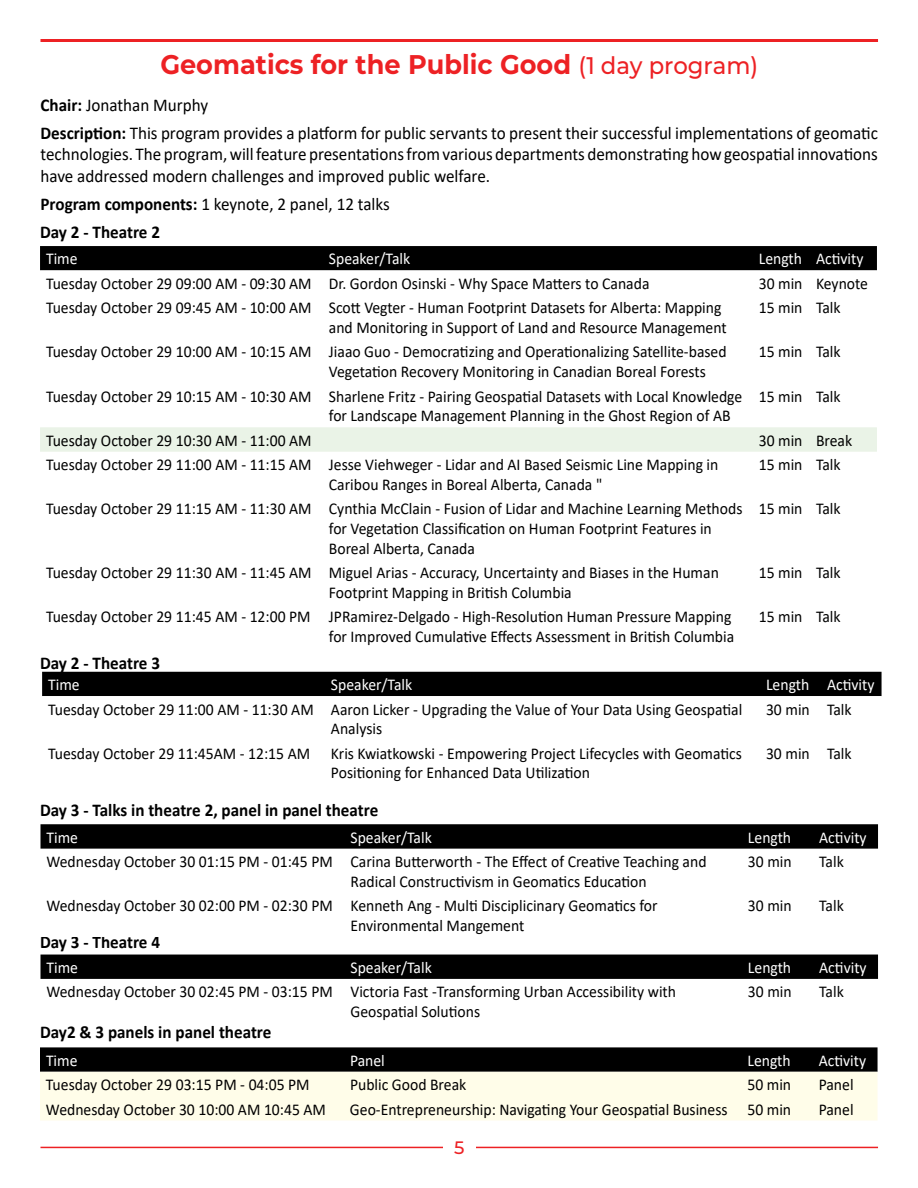
<style>
.page{position:relative;width:918px;height:1188px;background:#fff}
.page>*{position:absolute;margin:0;border:0;box-sizing:border-box;transform-origin:0 0}
.t1{font:700 27px "Montserrat";color:#ed2124;scale:.95 1}
.t2{font:18px/28.3px "Calibri";color:#000;scale:.95 1}
.t3{font:700 18px "Calibri";color:#000;scale:.95 1}
.t4{font:500 18px "Montserrat";color:#ed2124}
.t5{font:16.5px/19.8px "Calibri";color:#000;scale:.95 1}
.t6{font:16.5px "Calibri";color:#fff;scale:.95 1}
.s1{font-weight:500;font-size:24px}
.s2{font-weight:700}
</style>
<div class="page">
<hr style="left:40px;top:39px;width:838px;height:3px;background:#ed2124">
<hr style="left:40px;top:1147px;width:838px;height:1px;background:#ed2124">
<div style="left:443px;top:1137px;width:32px;height:28px;background:#fff"></div>
<div style="left:40px;top:955px;width:838px;height:24px;background:#000"></div>
<div style="left:40px;top:246px;width:837px;height:24px;background:#000"></div>
<div style="left:40px;top:427px;width:837px;height:25px;background:#eaf3e7"></div>
<div style="left:42px;top:672px;width:840px;height:24px;background:#000"></div>
<svg style="left:40px;top:1047px;width:838px;height:74px;background:#abaa9d"></svg>
<svg style="left:40px;top:824px;width:838px;height:25px;background:#060606"></svg>
<h1 class="t1" style="left:160px;top:45px;width:631px">Geomatics for the Public Good <span class="s1">(1 day program)</span></h1>
<p class="t2" style="left:40px;top:90px;width:883px"><span class="s2">Chair:</span> Jonathan Murphy<br><span class="s2">Description:</span> This program provides a platform for public servants to present their successful implementations of geomatic</p>
<p class="t2" style="left:40px;top:143px;width:883px;line-height:21.6px">technologies. The program, will feature presentations from various departments demonstrating how geospatial innovations have addressed modern challenges and improved public welfare.</p>
<p class="t2" style="left:40px;top:190px;width:369px"><span class="s2">Program components:</span> 1 keynote, 2 panel, 12 talks</p>
<p class="t3" style="left:40px;top:220px;width:128px">Day 2 - Theatre 2</p>
<p class="t6" style="left:46px;top:248px;width:35px">Time</p>
<p class="t6" style="left:329px;top:248px;width:87px">Speaker/Talk</p>
<p class="t6" style="left:759px;top:248px;width:112px">Length Activity</p>
<p class="t5" style="left:46px;top:273px;width:637px">Tuesday October 29 09:00 AM - 09:30 AM Dr. Gordon Osinski - Why Space Matters to Canada</p>
<p class="t5" style="left:759px;top:273px;width:117px">30 min Keynote</p>
<p class="t5" style="left:329px;top:297px;width:420px;text-indent:-283px">Tuesday October 29 09:45 AM - 10:00 AM Scott Vegter - Human Footprint Datasets for Alberta: Mapping and Monitoring in Support of Land and Resource Management</p>
<p class="t5" style="left:759px;top:297px;width:88px">15 min Talk</p>
<p class="t5" style="left:329px;top:342px;width:420px;text-indent:-283px">Tuesday October 29 10:00 AM - 10:15 AM Jiaao Guo - Democratizing and Operationalizing Satellite-based<br>Vegetation Recovery Monitoring in Canadian Boreal Forests</p>
<p class="t5" style="left:759px;top:342px;width:88px">15 min Talk</p>
<p class="t5" style="left:329px;top:386px;width:437px;text-indent:-283px">Tuesday October 29 10:15 AM - 10:30 AM Sharlene Fritz - Pairing Geospatial Datasets with Local Knowledge for Landscape Management Planning in the Ghost Region of AB</p>
<p class="t5" style="left:759px;top:386px;width:88px">15 min Talk</p>
<p class="t5" style="left:46px;top:430px;width:281px">Tuesday October 29 10:30 AM - 11:00 AM</p>
<p class="t5" style="left:759px;top:430px;width:100px">30 min Break</p>
<p class="t5" style="left:329px;top:454px;width:412px;text-indent:-283px">Tuesday October 29 11:00 AM - 11:15 AM Jesse Viehweger - Lidar and AI Based Seismic Line Mapping in<br>Caribou Ranges in Boreal Alberta, Canada "</p>
<p class="t5" style="left:759px;top:454px;width:88px">15 min Talk</p>
<p class="t5" style="left:329px;top:498px;width:437px;text-indent:-283px">Tuesday October 29 11:15 AM - 11:30 AM Cynthia McClain - Fusion of Lidar and Machine Learning Methods for Vegetation Classification on Human Footprint Features in<br>Boreal Alberta, Canada</p>
<p class="t5" style="left:759px;top:498px;width:88px">15 min Talk</p>
<p class="t5" style="left:329px;top:562px;width:412px;text-indent:-283px">Tuesday October 29 11:30 AM - 11:45 AM Miguel Arias - Accuracy, Uncertainty and Biases in the Human<br>Footprint Mapping in British Columbia</p>
<p class="t5" style="left:759px;top:562px;width:88px">15 min Talk</p>
<p class="t5" style="left:46px;top:607px;width:726px;text-align:right">Tuesday October 29 11:45 AM - 12:00 PM JPRamirez-Delgado - High-Resolution Human Pressure Mapping for Improved Cumulative Effects Assessment in British Columbia</p>
<p class="t5" style="left:759px;top:607px;width:88px">15 min Talk</p>
<p class="t3" style="left:40px;top:650px;width:128px">Day 2 - Theatre 3</p>
<p class="t6" style="left:48px;top:673px;width:35px">Time</p>
<p class="t6" style="left:331px;top:673px;width:87px">Speaker/Talk</p>
<p class="t6" style="left:766px;top:673px;width:116px">Length Activity</p>
<p class="t5" style="left:331px;top:699px;width:434px;text-indent:-283px">Tuesday October 29 11:00 AM - 11:30 AM Aaron Licker - Upgrading the Value of Your Data Using Geospatial<br>Analysis</p>
<p class="t5" style="left:766px;top:699px;width:92px">30 min Talk</p>
<p class="t5" style="left:48px;top:743px;width:277px">Tuesday October 29 11:45AM - 12:15 AM</p>
<p class="t5" style="left:331px;top:743px;width:434px">Kris Kwiatkowski - Empowering Project Lifecycles with Geomatics<br>Positioning for Enhanced Data Utilization</p>
<p class="t5" style="left:766px;top:743px;width:92px">30 min Talk</p>
<p class="t3" style="left:40px;top:797px;width:358px">Day 3 - Talks in theatre 2, panel in panel theatre</p>
<p class="t6" style="left:46px;top:826px;width:35px">Time</p>
<p class="t6" style="left:351px;top:826px;width:87px">Speaker/Talk</p>
<p class="t6" style="left:748px;top:826px;width:47px">Length</p>
<p class="t6" style="left:819px;top:826px;width:51px">Activity</p>
<p class="t5" style="left:351px;top:851px;width:376px;text-indent:-304px">Wednesday October 30 01:15 PM - 01:45 PM Carina Butterworth - The Effect of Creative Teaching and<br>Radical Constructivism in Geomatics Education</p>
<p class="t5" style="left:748px;top:851px;width:48px">30 min</p>
<p class="t5" style="left:819px;top:851px;width:27px">Talk</p>
<p class="t5" style="left:350px;top:895px;width:325px;text-indent:-304px">Wednesday October 30 02:00 PM - 02:30 PM Kenneth Ang - Multi Disciplicinary Geomatics for<br>Environmental Mangement</p>
<p class="t5" style="left:748px;top:895px;width:48px">30 min</p>
<p class="t5" style="left:819px;top:895px;width:27px">Talk</p>
<p class="t3" style="left:40px;top:929px;width:128px">Day 3 - Theatre 4</p>
<p class="t6" style="left:46px;top:956px;width:35px">Time</p>
<p class="t6" style="left:351px;top:956px;width:87px">Speaker/Talk</p>
<p class="t6" style="left:748px;top:956px;width:47px">Length</p>
<p class="t6" style="left:819px;top:956px;width:51px">Activity</p>
<p class="t5" style="left:351px;top:981px;width:344px;text-indent:-304px">Wednesday October 30 02:45 PM - 03:15 PM Victoria Fast -Transforming Urban Accessibility with<br>Geospatial Solutions</p>
<p class="t5" style="left:748px;top:981px;width:48px">30 min</p>
<p class="t5" style="left:819px;top:981px;width:27px">Talk</p>
<p class="t3" style="left:40px;top:1019px;width:245px">Day2 &amp; 3 panels in panel theatre</p>
<p class="t6" style="left:46px;top:1049px;width:35px">Time</p>
<p class="t6" style="left:350px;top:1049px;width:38px">Panel</p>
<p class="t6" style="left:747px;top:1049px;width:47px">Length</p>
<p class="t6" style="left:819px;top:1049px;width:51px">Activity</p>
<p class="t5" style="left:46px;top:1074px;width:279px">Tuesday October 29 03:15 PM - 04:05 PM</p>
<p class="t5" style="left:350px;top:1074px;width:124px">Public Good Break</p>
<p class="t5" style="left:747px;top:1074px;width:48px">50 min</p>
<p class="t5" style="left:819px;top:1074px;width:38px">Panel</p>
<p class="t5" style="left:46px;top:1099px;width:296px">Wednesday October 30 10:00 AM 10:45 AM</p>
<p class="t5" style="left:350px;top:1099px;width:466px">Geo-Entrepreneurship: Navigating Your Geospatial Business 50 min</p>
<p class="t5" style="left:819px;top:1099px;width:38px">Panel</p>
<p class="t4" style="left:454px;top:1135px;width:12px">5</p>
</div>
